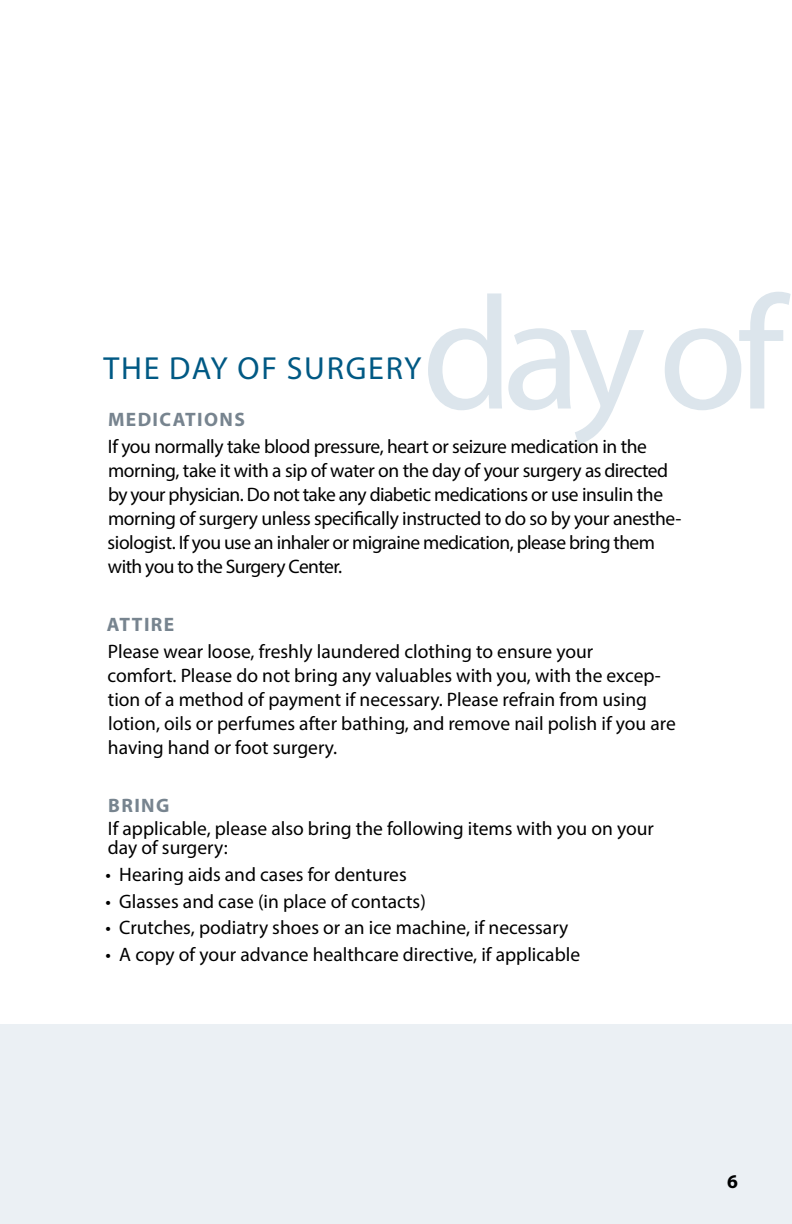
<style>
.page{position:relative;width:792px;height:1224px;background:#fff}
.page>*{position:absolute;margin:0;border:0;box-sizing:border-box;transform-origin:0 0}
.t1{font:162px "Myriad Pro";color:#dce5ec}
.t2{font:32px "Myriad Pro";letter-spacing:.055em;color:#005984}
.t3{font:19.6px/24px "Myriad Pro";color:#000}
.t4{font:19.6px/24px "Myriad Pro";letter-spacing:-.02em;color:#000}
.t5{font:700 19.6px "Myriad Pro";letter-spacing:.07em;color:#77848f}
.t6{font:700 19.6px "Myriad Pro";color:#000101}
</style>
<div class="page">
<div style="left:0;top:1028px;width:792px;height:196px;background:#ebf0f4"></div>
<div style="left:0;top:1024px;width:792px;height:117px;background:#ebf0f4"></div>
<h1 class="t1" style="left:422px;top:254px;width:364px">day of</h1>
<h2 class="t2" style="left:104px;top:349px;width:320px">THE DAY OF SURGERY</h2>
<p class="t5" style="left:108px;top:407px;width:138px">MEDICATIONS</p>
<p class="t4" style="left:108px;top:434px;width:576px">If you normally take blood pressure, heart or seizure medication in the morning, take it with a sip of water on the day of your surgery as directed by your physician. Do not take any diabetic medications or use insulin the morning of surgery unless specifically instructed to do so by your anesthe&shy;siologist. If you use an inhaler or migraine medication, please bring them with you to the Surgery Center.</p>
<p class="t5" style="left:107px;top:612px;width:69px">ATTIRE</p>
<p class="t3" style="left:108px;top:639px;width:570px">Please wear loose, freshly laundered clothing to ensure your<br>comfort. Please do not bring any valuables with you, with the excep&shy;tion of a method of payment if necessary. Please refrain from using lotion, oils or perfumes after bathing, and remove nail polish if you are having hand or foot surgery.</p>
<p class="t5" style="left:108px;top:793px;width:63px">BRING</p>
<p class="t3" style="left:108px;top:818px;width:548px;line-height:19.6px">If applicable, please also bring the following items with you on your day of surgery:</p>
<p class="t3" style="left:106px;top:862px;width:303px">• Hearing aids and cases for dentures</p>
<p class="t3" style="left:106px;top:889px;width:322px">• Glasses and case (in place of contacts)</p>
<p class="t3" style="left:106px;top:915px;width:464px">• Crutches, podiatry shoes or an ice machine, if necessary</p>
<p class="t3" style="left:106px;top:942px;width:476px">• A copy of your advance healthcare directive, if applicable</p>
<p class="t6" style="left:727px;top:1168px;width:12px">6</p>
</div>
